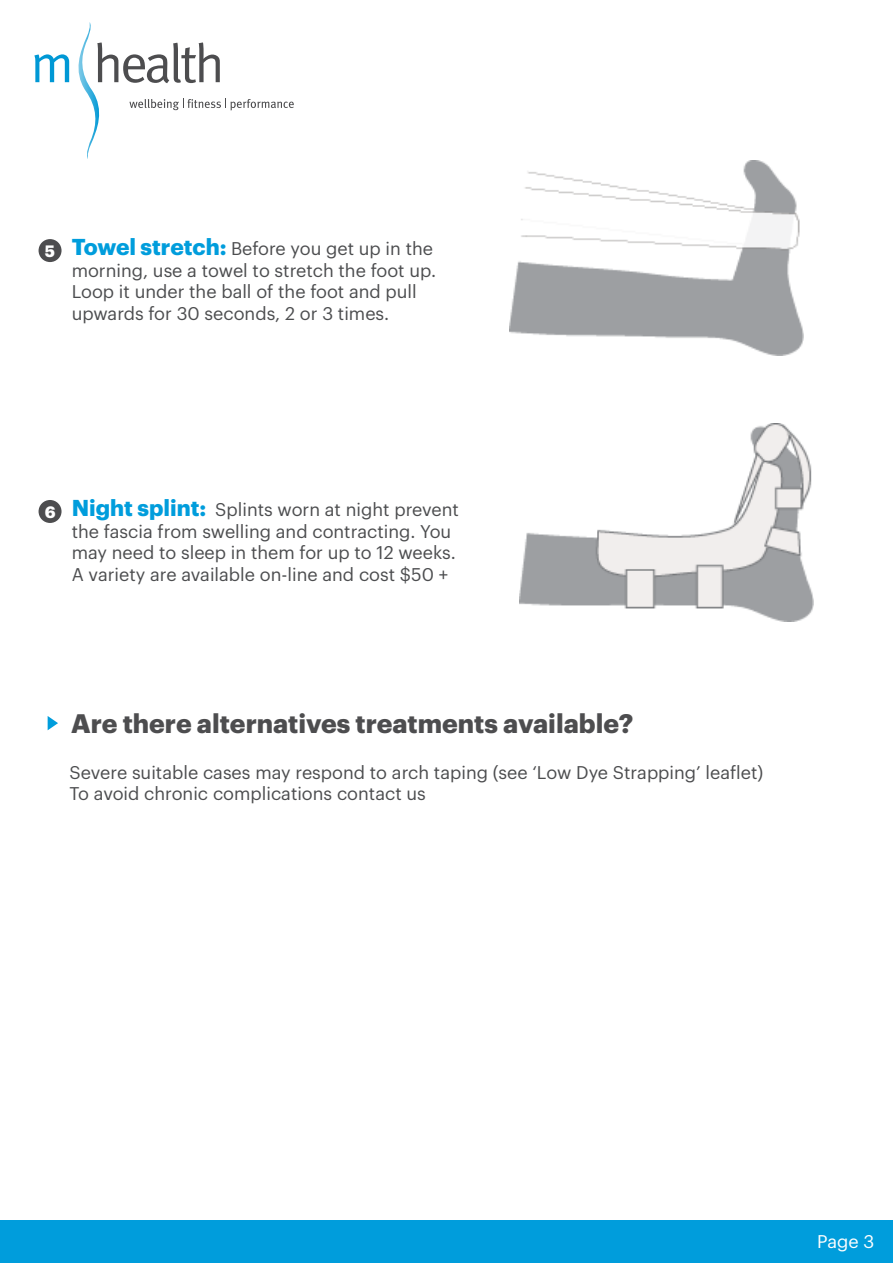
<style>
.page{position:relative;width:893px;height:1263px;background:#fff}
.page>*{position:absolute;margin:0;border:0;box-sizing:border-box;transform-origin:0 0}
.t1{font:700 26.25px "Graphik";color:#4d4d4f}
.t2{font:18px/21.6px "Graphik";color:#4c4d4f}
.t3{font:18px "Graphik";color:#fff}
.t4{font:700 16.2px "Graphik";color:#fff}
.s1{font-weight:700;font-size:22.5px;color:#009ddc}
</style>
<div class="page">
<div style="left:0;top:1220px;width:893px;height:43px;background:#009ddc"></div>
<svg style="left:34px;top:22px;width:260px;height:137px"></svg>
<div style="left:39px;top:239px;width:23px;height:23px;background:#4d4d4f;border-radius:50%"></div>
<img style="left:509px;top:161px;width:294px;height:195px">
<div style="left:39px;top:500px;width:23px;height:23px;background:#4d4d4f;border-radius:50%"></div>
<img style="left:519px;top:424px;width:295px;height:197px">
<svg style="left:48px;top:716px;width:10px;height:14px"></svg>
<p class="t4" style="left:45px;top:238px;width:12px">5</p>
<p class="t2" style="left:72px;top:236px;width:366px"><span class="s1">Towel stretch:</span> Before you get up in the morning, use a towel to stretch the foot up.<br>Loop it under the ball of the foot and pull upwards for 30 seconds, 2 or 3 times.</p>
<p class="t4" style="left:45px;top:499px;width:12px">6</p>
<p class="t2" style="left:72px;top:497px;width:389px"><span class="s1">Night splint:</span> Splints worn at night prevent the fascia from swelling and contracting. You may need to sleep in them for up to 12 weeks.<br>A variety are available on-line and cost $50 +</p>
<h1 class="t1" style="left:71px;top:703px;width:564px">Are there alternatives treatments available?</h1>
<p class="t2" style="left:70px;top:760px;width:695px">Severe suitable cases may respond to arch taping (see ‘Low Dye Strapping’ leaflet)<br>To avoid chronic complications contact us</p>
<p class="t3" style="left:817px;top:1228px;width:59px">Page 3</p>
</div>
